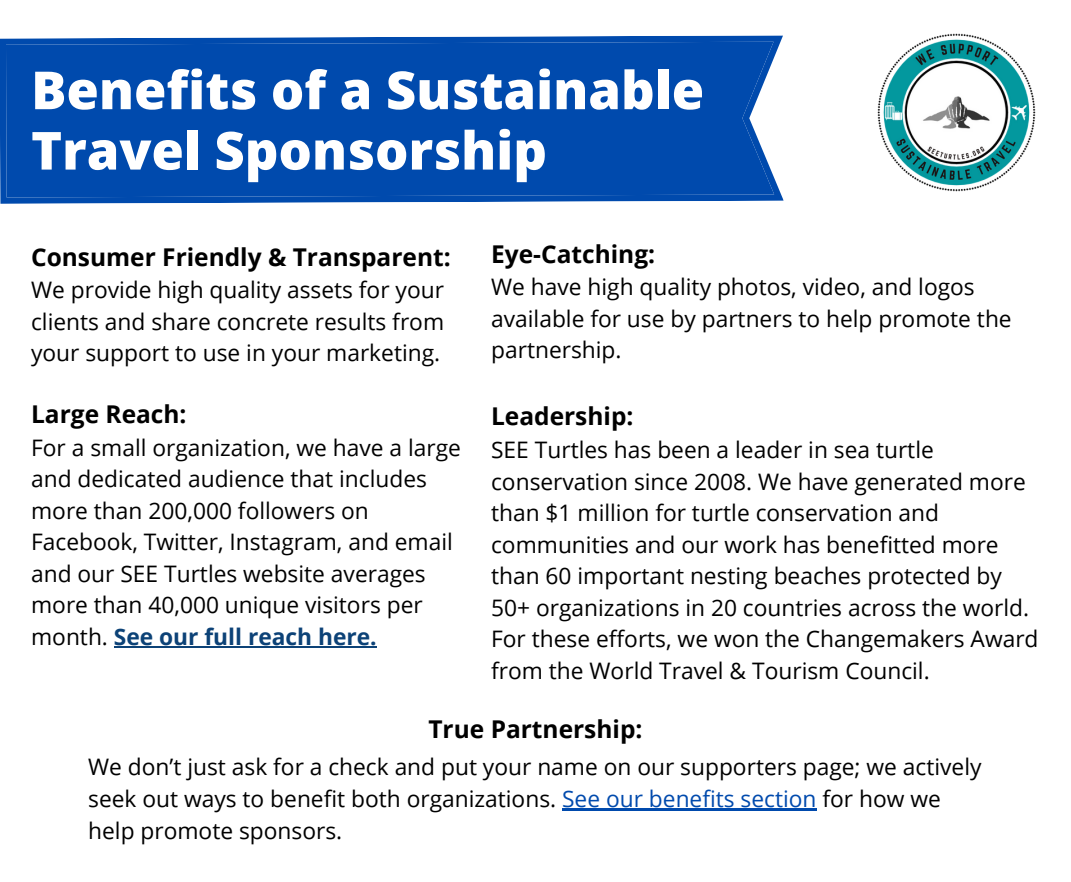
<style>
.page{position:relative;width:1071px;height:882px;background:#fff}
.page>*{position:absolute;margin:0;border:0;box-sizing:border-box;transform-origin:0 0}
.t1{font:800 52.5px/60.4px "Open Sans";color:#fff}
.t2{font:700 24.5px "Open Sans";color:#000}
.t3{font:22.75px/31.5px "Open Sans";color:#000}
.s1{font-weight:700;color:#0c4277}
.s2{color:#004aad}
</style>
<div class="page">
<div style="left:0;top:35px;width:784px;height:169px;background:#004aad"></div>
<img style="left:877px;top:33px;width:159px;height:159px">
<hr style="left:114px;top:646px;width:263px;height:2px;background:#0c4277">
<hr style="left:562px;top:808px;width:255px;height:2px;background:#004aad">
<h1 class="t1" style="left:31px;top:59px;width:675px">Benefits of a Sustainable<br>Travel Sponsorship</h1>
<p class="t2" style="left:31px;top:239px;width:421px">Consumer Friendly &amp; Transparent:</p>
<p class="t3" style="left:31px;top:274px;width:415px;text-align:justify">We provide high quality assets for your clients and share concrete results from your support to use in your marketing.</p>
<p class="t2" style="left:31px;top:397px;width:157px">Large Reach:</p>
<p class="t3" style="left:31px;top:431px;width:431px">For a small organization, we have a large and dedicated audience that includes more than 200,000 followers on Facebook, Twitter, Instagram, and email and our SEE Turtles website averages more than 40,000 unique visitors per month. <span class="s1">See our full reach here.</span></p>
<p class="t2" style="left:491px;top:237px;width:166px">Eye-Catching:</p>
<p class="t3" style="left:491px;top:271px;width:522px">We have high quality photos, video, and logos available for use by partners to help promote the partnership.</p>
<p class="t2" style="left:491px;top:399px;width:144px">Leadership:</p>
<p class="t3" style="left:491px;top:434px;width:549px">SEE Turtles has been a leader in sea turtle conservation since 2008. We have generated more than $1 million for turtle conservation and communities and our work has benefitted more than 60 important nesting beaches protected by 50+ organizations in 20 countries across the world.<br>For these efforts, we won the Changemakers Award from the World Travel &amp; Tourism Council.</p>
<p class="t2" style="left:428px;top:712px;width:216px">True Partnership:</p>
<p class="t3" style="left:88px;top:750px;width:895px">We don’t just ask for a check and put your name on our supporters page; we actively seek out ways to benefit both organizations. <span class="s2">See our benefits section</span> for how we help promote sponsors.</p>
</div>
